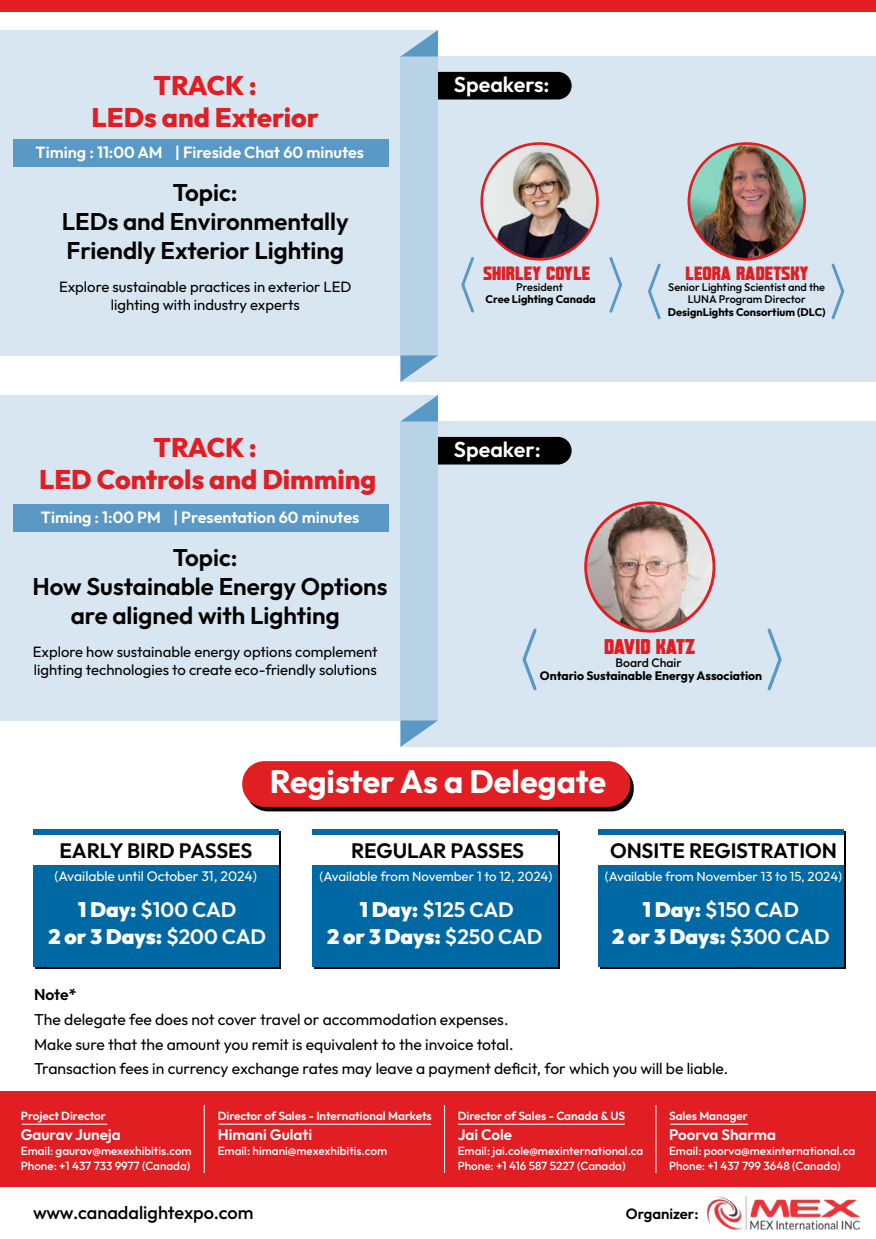
<style>
.page{position:relative;width:876px;height:1239px;background:#fff}
.page>*{position:absolute;margin:0;border:0;box-sizing:border-box;transform-origin:0 0}
.t1{font:700 32.29px "Outfit";color:#fff}
.t2{font:800 26.86px/32.2px "Outfit";color:#e21e22;text-align:center}
.t3{font:600 24.15px/29px "Outfit";color:#000;text-align:center}
.t4{font:600 21.44px "Outfit";color:#fff}
.t5{font:900 20.82px/26.8px "Outfit";color:#fff;text-align:center}
.t6{font:600 20.82px "Outfit";letter-spacing:-.015em;color:#000}
.t7{font:20.56px "PECHOS Regular";letter-spacing:-.02em;color:#e11e22}
.t8{font:18.55px "PECHOS Regular";color:#e11e22}
.t9{font:500 18.2px "Outfit";color:#000}
.t10{font:600 16.19px "Outfit";color:#fff}
.t11{font:15.66px/24.6px "Outfit";color:#000}
.t12{font:600 15.66px "Outfit";color:#000}
.t13{font:600 15.22px "Outfit";color:#fff}
.t14{font:14.88px/17.8px "Outfit";color:#000;text-align:center}
.t15{font:600 14.79px "Outfit";color:#000}
.t16{font:13.83px "Outfit";color:#fff}
.t17{font:13.3px "Outfit";color:#fff}
.t18{font:13.12px "Outfit";color:#fff}
.t19{font:700 12.16px "Outfit";color:#000}
.t20{font:500 12.16px "Outfit";color:#000}
.t21{font:500 11.72px/15px "Outfit";color:#fff}
.t22{font:600 11.72px "Outfit";color:#fff}
.t23{font:500 11.03px/12.2px "Outfit";color:#000;text-align:center}
.t24{font:700 11.03px "Outfit";color:#000}
.s1{font-weight:600}
</style>
<div class="page">
<div style="left:0;top:1090px;width:875px;height:96px;background:#e11e22"></div>
<svg style="left:246px;top:765px;width:387px;height:46px;background:#280506"></svg>
<div style="left:242px;top:761px;width:388px;height:45px;background:#e11e22;border-radius:22px"></div>
<div style="left:0;top:0;width:875px;height:12px;background:#e11e22"></div>
<hr style="left:22px;top:1123px;width:85px;height:1px;background:#fff">
<hr style="left:218px;top:1123px;width:213px;height:1px;background:#fff">
<hr style="left:670px;top:1123px;width:77px;height:1px;background:#fff">
<hr style="left:458px;top:1123px;width:166px;height:1px;background:#fff">
<hr style="left:204px;top:1104px;width:1px;height:68px;background:#fff">
<hr style="left:444px;top:1104px;width:1px;height:68px;background:#fff">
<hr style="left:655px;top:1104px;width:1px;height:68px;background:#fff">
<div style="left:0;top:30px;width:438px;height:325px;background:#d7e6f1"></div>
<svg style="left:400px;top:56px;width:475px;height:326px;background:#d4e3ef"></svg>
<div style="left:13px;top:139px;width:376px;height:28px;background:#5a99c5"></div>
<svg style="left:401px;top:30px;width:37px;height:26px"></svg>
<svg style="left:400px;top:355px;width:38px;height:27px"></svg>
<div style="left:438px;top:72px;width:133px;height:27px;background:#000"></div>
<svg style="left:829px;top:261px;width:16px;height:60px"></svg>
<svg style="left:607px;top:254px;width:16px;height:61px"></svg>
<svg style="left:459px;top:254px;width:17px;height:61px"></svg>
<svg style="left:480px;top:142px;width:118px;height:118px"></svg>
<img style="left:483px;top:145px;width:113px;height:113px;border-radius:57px">
<svg style="left:646px;top:261px;width:17px;height:60px"></svg>
<svg style="left:687px;top:142px;width:118px;height:118px"></svg>
<img style="left:690px;top:145px;width:113px;height:113px;border-radius:57px">
<div style="left:0;top:395px;width:438px;height:325px;background:#d7e6f1"></div>
<svg style="left:400px;top:421px;width:475px;height:325px;background:#d4e3ef"></svg>
<div style="left:13px;top:504px;width:376px;height:28px;background:#5a99c5"></div>
<svg style="left:401px;top:395px;width:37px;height:26px"></svg>
<svg style="left:400px;top:720px;width:38px;height:26px"></svg>
<div style="left:438px;top:437px;width:133px;height:27px;background:#000"></div>
<svg style="left:765px;top:626px;width:18px;height:66px"></svg>
<svg style="left:520px;top:626px;width:19px;height:66px"></svg>
<svg style="left:584px;top:501px;width:131px;height:131px"></svg>
<img style="left:587px;top:504px;width:125px;height:125px;border-radius:63px">
<svg style="left:35px;top:831px;width:245px;height:137px"></svg>
<div style="left:33px;top:828px;width:245px;height:138px;background:#0069a3"></div>
<div style="left:33px;top:835px;width:245px;height:30px;background:#fff"></div>
<svg style="left:314px;top:831px;width:245px;height:137px"></svg>
<div style="left:312px;top:828px;width:245px;height:138px;background:#0069a3"></div>
<div style="left:312px;top:835px;width:245px;height:30px;background:#fff"></div>
<svg style="left:600px;top:831px;width:245px;height:137px"></svg>
<div style="left:598px;top:828px;width:245px;height:138px;background:#0069a3"></div>
<div style="left:598px;top:835px;width:245px;height:30px;background:#fff"></div>
<img style="left:707px;top:1196px;width:152px;height:32px">
<h2 class="t2" style="left:92px;top:69px;width:229px">TRACK :<br>LEDs and Exterior</h2>
<h3 class="t10" style="left:36px;top:143px;width:330px">Timing : 11:00 AM | Fireside Chat 60 minutes</h3>
<h3 class="t3" style="left:62px;top:178px;width:288px">Topic:<br>LEDs and Environmentally<br>Friendly Exterior Lighting</h3>
<p class="t14" style="left:59px;top:278px;width:294px">Explore sustainable practices in exterior LED lighting with industry experts</p>
<h2 class="t2" style="left:39px;top:431px;width:339px">TRACK :<br>LED Controls and Dimming</h2>
<h3 class="t10" style="left:41px;top:508px;width:320px">Timing : 1:00 PM | Presentation 60 minutes</h3>
<h3 class="t3" style="left:32px;top:543px;width:356px">Topic:<br>How Sustainable Energy Options are aligned with Lighting</h3>
<p class="t14" style="left:33px;top:643px;width:346px;text-align:left">Explore how sustainable energy options complement lighting technologies to create eco-friendly solutions</p>
<h3 class="t4" style="left:454px;top:72px;width:97px">Speakers:</h3>
<h3 class="t8" style="left:483px;top:265px;width:109px">SHIRLEY COYLE</h3>
<p class="t23" style="left:516px;top:281px;width:48px">President</p>
<p class="t24" style="left:485px;top:293px;width:112px">Cree Lighting Canada</p>
<h3 class="t4" style="left:454px;top:437px;width:88px">Speaker:</h3>
<h3 class="t8" style="left:685px;top:265px;width:125px">LEORA RADETSKY</h3>
<p class="t23" style="left:668px;top:281px;width:158px">Senior Lighting Scientist and the<br>LUNA Program Director</p>
<p class="t24" style="left:667px;top:305px;width:159px">DesignLights Consortium (DLC)</p>
<h3 class="t7" style="left:604px;top:637px;width:93px">DAVID KATZ</h3>
<p class="t20" style="left:615px;top:655px;width:68px">Board Chair</p>
<p class="t19" style="left:540px;top:668px;width:224px">Ontario Sustainable Energy Association</p>
<h1 class="t1" style="left:270px;top:763px;width:338px">Register As a Delegate</h1>
<h3 class="t6" style="left:59px;top:838px;width:194px">EARLY BIRD PASSES</h3>
<p class="t16" style="left:54px;top:868px;width:204px">(Available until October 31, 2024)</p>
<h3 class="t6" style="left:351px;top:838px;width:174px">REGULAR PASSES</h3>
<p class="t17" style="left:319px;top:868px;width:234px">(Available from November 1 to 12, 2024)</p>
<h3 class="t6" style="left:610px;top:838px;width:228px">ONSITE REGISTRATION</h3>
<p class="t18" style="left:605px;top:868px;width:239px">(Available from November 13 to 15, 2024)</p>
<h3 class="t5" style="left:48px;top:896px;width:219px">1 Day: <span class="s1">$100 CAD<br></span>2 or 3 Days: <span class="s1">$200 CAD</span></h3>
<h3 class="t5" style="left:327px;top:896px;width:217px">1 Day: <span class="s1">$125 CAD<br></span>2 or 3 Days: <span class="s1">$250 CAD</span></h3>
<h3 class="t5" style="left:612px;top:896px;width:219px">1 Day: <span class="s1">$150 CAD<br></span>2 or 3 Days: <span class="s1">$300 CAD</span></h3>
<h3 class="t12" style="left:34px;top:985px;width:44px">Note*</h3>
<p class="t11" style="left:34px;top:1006px;width:695px">The delegate fee does not cover travel or accommodation expenses.<br>Make sure that the amount you remit is equivalent to the invoice total.<br>Transaction fees in currency exchange rates may leave a payment deficit, for which you will be liable.</p>
<p class="t22" style="left:21px;top:1108px;width:87px">Project Director</p>
<p class="t13" style="left:21px;top:1125px;width:101px">Gaurav Juneja</p>
<p class="t21" style="left:21px;top:1142px;width:172px">Email: gaurav@mexexhibitis.com<br>Phone: +1 437 733 9977 (Canada)</p>
<p class="t22" style="left:218px;top:1108px;width:215px">Director of Sales - International Markets</p>
<p class="t13" style="left:218px;top:1125px;width:96px">Himani Gulati</p>
<p class="t21" style="left:218px;top:1142px;width:171px">Email: himani@mexexhibitis.com</p>
<p class="t22" style="left:457px;top:1108px;width:169px">Director of Sales - Canada &amp; US</p>
<p class="t13" style="left:457px;top:1125px;width:56px">Jai Cole</p>
<p class="t21" style="left:457px;top:1142px;width:187px">Email: jai.cole@mexinternational.ca<br>Phone: +1 416 587 5227 (Canada)</p>
<p class="t22" style="left:669px;top:1108px;width:80px">Sales Manager</p>
<p class="t13" style="left:669px;top:1125px;width:108px">Poorva Sharma</p>
<p class="t21" style="left:669px;top:1142px;width:188px">Email: poorva@mexinternational.ca<br>Phone: +1 437 799 3648 (Canada)</p>
<h3 class="t9" style="left:33px;top:1201px;width:222px">www.canadalightexpo.com</h3>
<p class="t15" style="left:626px;top:1204px;width:74px">Organizer:</p>
</div>
